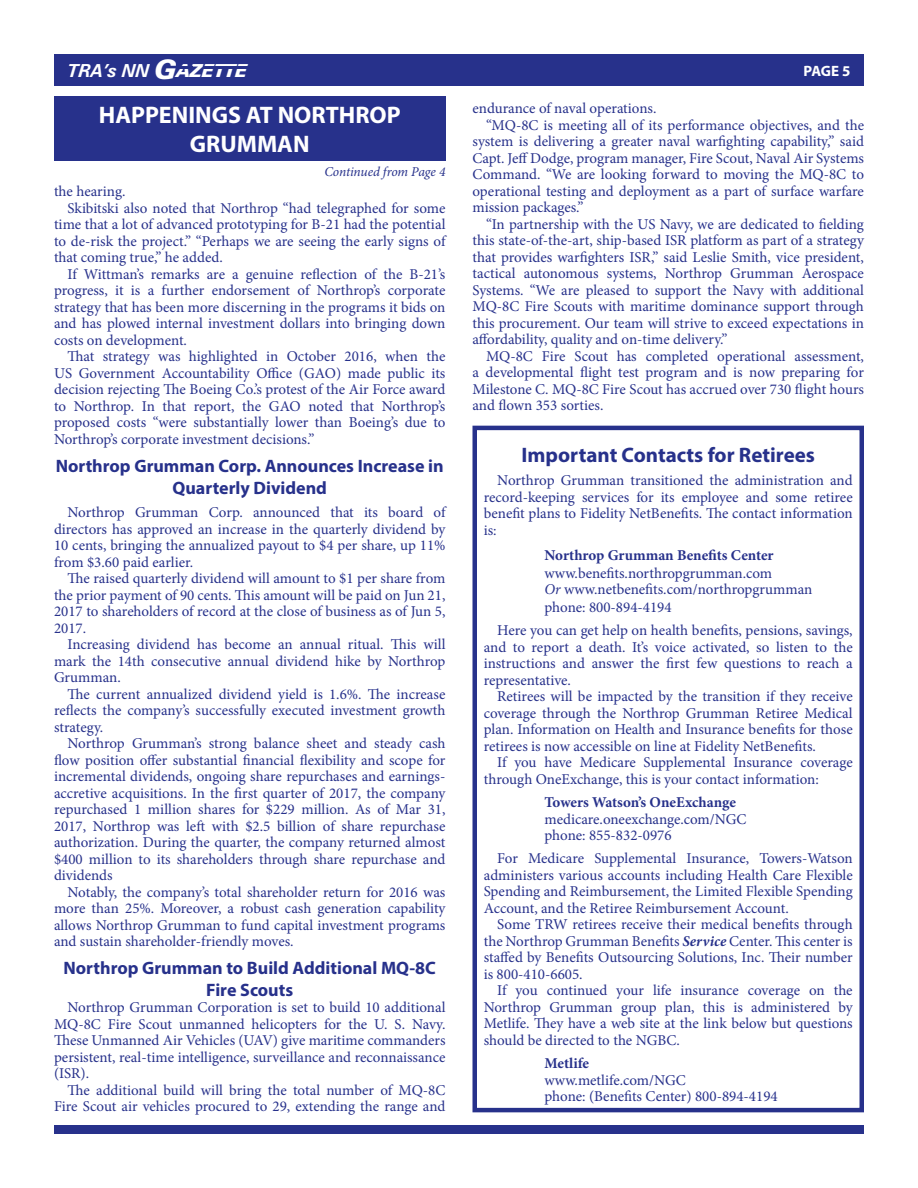
<style>
.page{position:relative;width:918px;height:1188px;background:#fff}
.page>*{position:absolute;margin:0;border:0;box-sizing:border-box;transform-origin:0 0}
.t1{font:700 24px/28.8px "Myriad Pro";color:#fff;text-align:center}
.t2{font:700 21px "Myriad Pro";color:#27318b}
.t3{font:700 18px/21.6px "Myriad Pro";color:#27318b;text-align:center}
.t4{font:italic 700 18px "Zurich BT";color:#fff}
.t5{font:15px/16.5px "Minion Pro";color:#27318b;text-align:justify}
.t6{font:700 15px "Minion Pro";color:#27318b}
.t7{font:700 15px "Myriad Pro";color:#fff}
.t8{font:italic 13.5px "Minion Pro";letter-spacing:-.01em;color:#27318b}
.s1{font-weight:900;font-size:27px}
.s2{font-weight:900}
.s3{font-style:italic}
.s4{font-weight:700;font-style:italic}
</style>
<div class="page">
<div style="left:54px;top:55px;width:810px;height:31px;background:#27318b"></div>
<div style="left:54px;top:1125px;width:810px;height:9px;background:#27318b"></div>
<div style="left:472px;top:426px;width:392px;height:686px;border:4px solid #27318b"></div>
<div style="left:54px;top:96px;width:392px;height:65px;background:#27318b"></div>
<p class="t4" style="left:68px;top:60px;width:181px">TRA’s NN <span class="s1">G</span><span class="s2">AZETTE</span></p>
<p class="t7" style="left:804px;top:61px;width:48px">PAGE 5</p>
<h1 class="t1" style="left:99px;top:100px;width:303px">HAPPENINGS AT NORTHROP<br>GRUMMAN</h1>
<p class="t8" style="left:324px;top:162px;width:123px">Continued from Page 4</p>
<p class="t5" style="left:54px;top:183px;width:73px">the hearing.</p>
<p class="t5" style="left:68px;top:200px;width:379px">Skibitski also noted that Northrop “had telegraphed for some</p>
<p class="t5" style="left:54px;top:216px;width:393px">time that a lot of advanced prototyping for B-21 had the potential</p>
<p class="t5" style="left:54px;top:233px;width:393px">to de-risk the project.” “Perhaps we are seeing the early signs of</p>
<p class="t5" style="left:54px;top:249px;width:170px">that coming true,” he added.</p>
<p class="t5" style="left:68px;top:266px;width:380px">If Wittman’s remarks are a genuine reflection of the B-21’s</p>
<p class="t5" style="left:54px;top:282px;width:393px">progress, it is a further endorsement of Northrop’s corporate</p>
<p class="t5" style="left:54px;top:299px;width:393px">strategy that has been more discerning in the programs it bids on</p>
<p class="t5" style="left:54px;top:315px;width:393px">and has plowed internal investment dollars into bringing down</p>
<p class="t5" style="left:54px;top:332px;width:135px">costs on development.</p>
<p class="t5" style="left:68px;top:348px;width:379px">That strategy was highlighted in October 2016, when the</p>
<p class="t5" style="left:54px;top:365px;width:393px">US Government Accountability Office (GAO) made public its</p>
<p class="t5" style="left:54px;top:381px;width:393px">decision rejecting The Boeing Co.’s protest of the Air Force award</p>
<p class="t5" style="left:54px;top:398px;width:393px">to Northrop. In that report, the GAO noted that Northrop’s</p>
<p class="t5" style="left:54px;top:414px;width:393px">proposed costs “were substantially lower than Boeing’s due to</p>
<p class="t5" style="left:54px;top:431px;width:262px">Northrop’s corporate investment decisions.”</p>
<p class="t3" style="left:56px;top:455px;width:390px">Northrop Grumman Corp. Announces Increase in<br>Quarterly Dividend</p>
<p class="t5" style="left:54px;top:504px;width:393px;text-indent:14px">Northrop Grumman Corp. announced that its board of directors has approved an increase in the quarterly dividend by 10 cents, bringing the annualized payout to $4 per share, up 11% from $3.60 paid earlier.</p>
<p class="t5" style="left:54px;top:570px;width:393px;text-indent:14px">The raised quarterly dividend will amount to $1 per share from the prior payment of 90 cents. This amount will be paid on Jun 21, 2017 to shareholders of record at the close of business as of Jun 5, 2017.</p>
<p class="t5" style="left:54px;top:636px;width:393px;text-indent:14px">Increasing dividend has become an annual ritual. This will mark the 14th consecutive annual dividend hike by Northrop Grumman.</p>
<p class="t5" style="left:54px;top:686px;width:393px;text-indent:14px">The current annualized dividend yield is 1.6%. The increase reflects the company’s successfully executed investment growth strategy.</p>
<p class="t5" style="left:54px;top:735px;width:393px;text-indent:14px">Northrop Grumman’s strong balance sheet and steady cash flow position offer substantial financial flexibility and scope for incremental dividends, ongoing share repurchases and earnings&shy;accretive acquisitions. In the first quarter of 2017, the company repurchased 1 million shares for $229 million. As of Mar 31, 2017, Northrop was left with $2.5 billion of share repurchase authorization. During the quarter, the company returned almost $400 million to its shareholders through share repurchase and dividends</p>
<p class="t5" style="left:54px;top:884px;width:393px;text-indent:14px">Notably, the company’s total shareholder return for 2016 was more than 25%. Moreover, a robust cash generation capability allows Northrop Grumman to fund capital investment programs and sustain shareholder-friendly moves.</p>
<p class="t3" style="left:64px;top:957px;width:374px">Northrop Grumman to Build Additional MQ-8C<br>Fire Scouts</p>
<p class="t5" style="left:54px;top:999px;width:393px;text-indent:14px">Northrop Grumman Corporation is set to build 10 additional MQ-8C Fire Scout unmanned helicopters for the U. S. Navy.<br>These Unmanned Air Vehicles (UAV) give maritime commanders persistent, real-time intelligence, surveillance and reconnaissance (ISR).</p>
<p class="t5" style="left:54px;top:1082px;width:393px;text-align:right">The additional build will bring the total number of MQ-8C<br>Fire Scout air vehicles procured to 29, extending the range and</p>
<p class="t5" style="left:472px;top:100px;width:185px">endurance of naval operations.</p>
<p class="t5" style="left:486px;top:117px;width:380px">“MQ-8C is meeting all of its performance objectives, and the</p>
<p class="t5" style="left:472px;top:133px;width:393px">system is delivering a greater naval warfighting capability,” said</p>
<p class="t5" style="left:472px;top:150px;width:393px">Capt. Jeff Dodge, program manager, Fire Scout, Naval Air Systems</p>
<p class="t5" style="left:472px;top:166px;width:393px">Command. “We are looking forward to moving the MQ-8C to</p>
<p class="t5" style="left:472px;top:183px;width:393px">operational testing and deployment as a part of surface warfare</p>
<p class="t5" style="left:472px;top:199px;width:113px">mission packages.”</p>
<p class="t5" style="left:486px;top:216px;width:379px">“In partnership with the US Navy, we are dedicated to fielding</p>
<p class="t5" style="left:472px;top:232px;width:393px">this state-of-the-art, ship-based ISR platform as part of a strategy</p>
<p class="t5" style="left:472px;top:249px;width:393px">that provides warfighters ISR,” said Leslie Smith, vice president,</p>
<p class="t5" style="left:472px;top:265px;width:393px">tactical autonomous systems, Northrop Grumman Aerospace</p>
<p class="t5" style="left:472px;top:282px;width:393px">Systems. “We are pleased to support the Navy with additional</p>
<p class="t5" style="left:472px;top:298px;width:393px">MQ-8C Fire Scouts with maritime dominance support through</p>
<p class="t5" style="left:472px;top:315px;width:393px">this procurement. Our team will strive to exceed expectations in</p>
<p class="t5" style="left:472px;top:331px;width:257px">affordability, quality and on-time delivery.”</p>
<p class="t5" style="left:486px;top:348px;width:380px">MQ-8C Fire Scout has completed operational assessment,</p>
<p class="t5" style="left:472px;top:364px;width:393px">a developmental flight test program and is now preparing for</p>
<p class="t5" style="left:472px;top:381px;width:393px">Milestone C. MQ-8C Fire Scout has accrued over 730 flight hours</p>
<p class="t5" style="left:472px;top:397px;width:133px">and flown 353 sorties.</p>
<h2 class="t2" style="left:521px;top:441px;width:295px">Important Contacts for Retirees</h2>
<p class="t5" style="left:484px;top:472px;width:370px;text-indent:14px">Northrop Grumman transitioned the administration and record-keeping services for its employee and some retiree benefit plans to Fidelity NetBenefits. The contact information is:</p>
<p class="t6" style="left:544px;top:544px;width:231px">Northrop Grumman Benefits Center</p>
<p class="t5" style="left:544px;top:565px;width:269px">www.benefits.northropgrumman.com<br><span class="s3">Or</span> www.netbenefits.com/northropgrumman</p>
<p class="t5" style="left:497px;top:596px;width:357px;line-height:23.2px;text-indent:47px">phone: 800-894-4194<br>Here you can get help on health benefits, pensions, savings,</p>
<p class="t5" style="left:484px;top:639px;width:371px">and to report a death. It’s voice activated, so listen to the instructions and answer the first few questions to reach a representative.</p>
<p class="t5" style="left:484px;top:688px;width:370px;text-indent:14px">Retirees will be impacted by the transition if they receive coverage through the Northrop Grumman Retiree Medical plan. Information on Health and Insurance benefits for those retirees is now accessible on line at Fidelity NetBenefits.</p>
<p class="t5" style="left:484px;top:754px;width:371px;text-indent:14px">If you have Medicare Supplemental Insurance coverage through OneExchange, this is your contact information:</p>
<p class="t6" style="left:544px;top:792px;width:193px">Towers Watson’s OneExchange</p>
<p class="t5" style="left:544px;top:811px;width:204px">medicare.oneexchange.com/NGC phone: 855-832-0976</p>
<p class="t5" style="left:484px;top:850px;width:371px;text-indent:14px">For Medicare Supplemental Insurance, Towers-Watson administers various accounts including Health Care Flexible Spending and Reimbursement, the Limited Flexible Spending Account, and the Retiree Reimbursement Account.</p>
<p class="t5" style="left:484px;top:916px;width:370px;text-indent:14px">Some TRW retirees receive their medical benefits through the Northrop Grumman Benefits <span class="s4">Service</span> Center. This center is staffed by Benefits Outsourcing Solutions, Inc. Their number is 800-410-6605.</p>
<p class="t5" style="left:484px;top:982px;width:371px;text-indent:14px">If you continued your life insurance coverage on the Northrop Grumman group plan, this is administered by Metlife. They have a web site at the link below but questions should be directed to the NGBC.</p>
<p class="t6" style="left:544px;top:1053px;width:46px">Metlife</p>
<p class="t5" style="left:544px;top:1072px;width:235px">www.metlife.com/NGC<br>phone: (Benefits Center) 800-894-4194</p>
</div>
